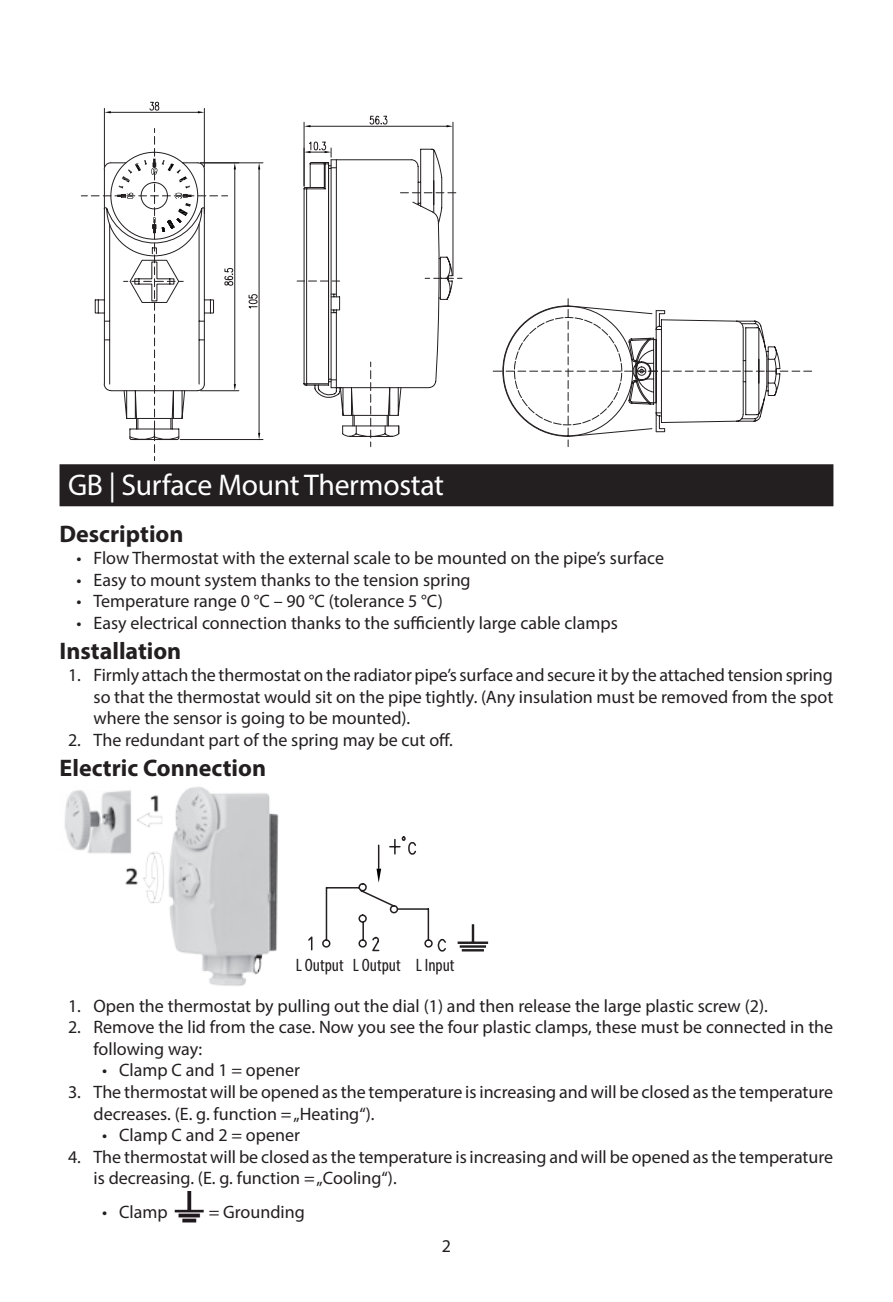
<style>
.page{position:relative;width:893px;height:1302px;background:#fff}
.page>*{position:absolute;margin:0;border:0;box-sizing:border-box;transform-origin:0 0}
.t1{font:30px "Myriad Pro";letter-spacing:-.01em;color:#fff}
.t2{font:700 24px "Myriad Pro";color:#231f20}
.t3{font:18px/21.6px "Myriad Pro";color:#231f20}
.t4{font:condensed 18px "Myriad Pro";color:#231f20}
</style>
<div class="page">
<div style="left:60px;top:464px;width:773px;height:42px;background:#231f20"></div>
<img style="left:65px;top:786px;width:214px;height:200px">
<svg style="left:308px;top:836px;width:138px;height:116px"></svg>
<hr style="left:458px;top:941px;width:30px;height:2px;background:#231f20">
<svg style="left:472px;top:924px;width:2px;height:17px"></svg>
<hr style="left:460px;top:945px;width:26px;height:2px;background:#231f20">
<hr style="left:462px;top:948px;width:22px;height:3px;background:#231f20">
<img style="left:174px;top:1191px;width:30px;height:32px">
<svg style="left:81px;top:102px;width:182px;height:358px"></svg>
<svg style="left:297px;top:116px;width:165px;height:330px"></svg>
<svg style="left:493px;top:298px;width:319px;height:149px"></svg>
<h1 class="t1" style="left:68px;top:466px;width:378px">GB | Surface Mount Thermostat</h1>
<h2 class="t2" style="left:60px;top:518px;width:125px">Description</h2>
<p class="t3" style="left:77px;top:546px;width:589px">• Flow Thermostat with the external scale to be mounted on the pipe’s surface</p>
<p class="t3" style="left:77px;top:568px;width:396px">• Easy to mount system thanks to the tension spring</p>
<p class="t3" style="left:77px;top:590px;width:368px">• Temperature range 0 °C – 90 °C (tolerance 5 °C)</p>
<p class="t3" style="left:77px;top:611px;width:543px">• Easy electrical connection thanks to the sufficiently large cable clamps</p>
<h2 class="t2" style="left:60px;top:635px;width:123px">Installation</h2>
<p class="t3" style="left:94px;top:663px;width:741px;text-align:justify;text-indent:-26px">1. Firmly attach the thermostat on the radiator pipe’s surface and secure it by the attached tension spring so that the thermostat would sit on the pipe tightly. (Any insulation must be removed from the spot where the sensor is going to be mounted).</p>
<p class="t3" style="left:68px;top:728px;width:386px">2. The redundant part of the spring may be cut off.</p>
<h2 class="t2" style="left:60px;top:752px;width:208px">Electric Connection</h2>
<p class="t4" style="left:296px;top:953px;width:160px">L Output L Output L Input</p>
<p class="t3" style="left:68px;top:994px;width:701px">1. Open the thermostat by pulling out the dial (1) and then release the large plastic screw (2).</p>
<p class="t3" style="left:94px;top:1015px;width:741px;text-indent:-26px">2. Remove the lid from the case. Now you see the four plastic clamps, these must be connected in the following way:</p>
<p class="t3" style="left:102px;top:1059px;width:199px">• Clamp C and 1 = opener</p>
<p class="t3" style="left:94px;top:1080px;width:741px;text-indent:-26px">3. The thermostat will be opened as the temperature is increasing and will be closed as the temperature decreases. (E. g. function = „Heating“).</p>
<p class="t3" style="left:102px;top:1123px;width:199px">• Clamp C and 2 = opener</p>
<p class="t3" style="left:94px;top:1145px;width:741px;text-indent:-26px">4. The thermostat will be closed as the temperature is increasing and will be opened as the temperature is decreasing. (E. g. function = „Cooling“).</p>
<p class="t3" style="left:102px;top:1200px;width:67px">• Clamp</p>
<p class="t3" style="left:209px;top:1200px;width:98px">= Grounding</p>
<p class="t3" style="left:442px;top:1234px;width:11px">2</p>
</div>
